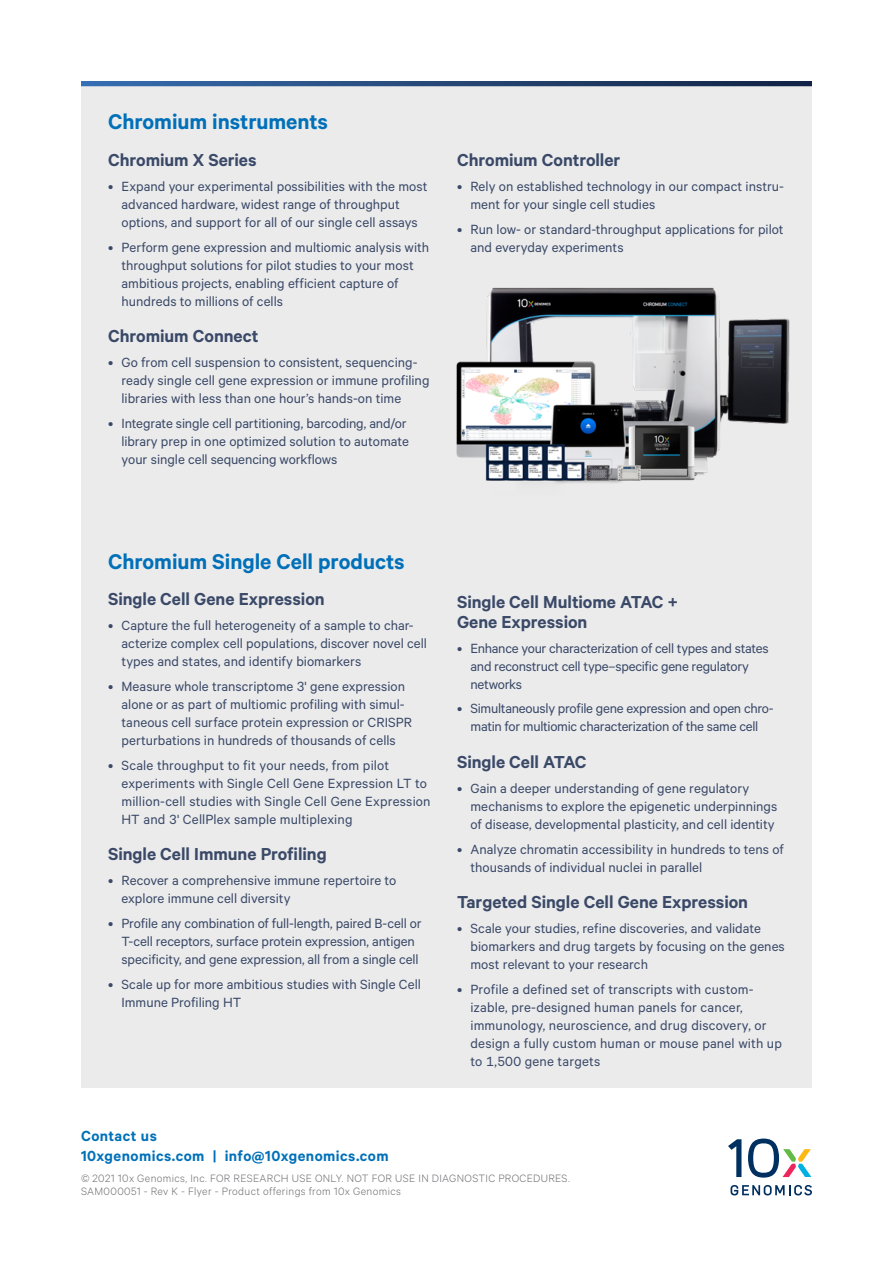
<style>
.page{position:relative;width:893px;height:1263px;background:#fff}
.page>*{position:absolute;margin:0;border:0;box-sizing:border-box;transform-origin:0 0}
.t1{font:600 24px "Calibre";letter-spacing:-.005em;color:#0070b9}
.t2{font:600 19.5px/19.5px "Calibre";letter-spacing:-.005em;color:#3a4967}
.t3{font:600 16.5px/19.5px "Calibre";letter-spacing:.025em;color:#0070b9}
.t4{font:15px/18px "Calibre";color:#3a4967}
.t5{font:15px/18px "Calibre";letter-spacing:-.02em;color:#3a4967}
.t6{font:300 12px/13.5px "Calibre";letter-spacing:.03em;color:#6d6e71}
</style>
<div class="page">
<div style="left:81px;top:87px;width:731px;height:1001px;background:#ebebec"></div>
<img style="left:456px;top:287px;width:334px;height:197px">
<svg style="left:81px;top:81px;width:731px;height:5px;background:#254778"></svg>
<svg style="left:728px;top:1139px;width:13px;height:38px"></svg>
<svg style="left:748px;top:1138px;width:63px;height:39px"></svg>
<svg style="left:730px;top:1185px;width:82px;height:10px"></svg>
<h1 class="t1" style="left:108px;top:107px;width:221px">Chromium instruments</h1>
<h2 class="t2" style="left:108px;top:150px;width:150px">Chromium X Series</h2>
<p class="t4" style="left:122px;top:177px;width:307px;text-indent:-14px">• Expand your experimental possibilities with the most advanced hardware, widest range of throughput options, and support for all of our single cell assays</p>
<p class="t4" style="left:122px;top:237px;width:309px;text-indent:-14px">• Perform gene expression and multiomic analysis with throughput solutions for pilot studies to your most ambitious projects, enabling efficient capture of hundreds to millions of cells</p>
<h2 class="t2" style="left:108px;top:326px;width:152px">Chromium Connect</h2>
<p class="t4" style="left:122px;top:353px;width:310px;text-indent:-14px">• Go from cell suspension to consistent, sequencing&shy;ready single cell gene expression or immune profiling libraries with less than one hour’s hands-on time</p>
<p class="t4" style="left:122px;top:414px;width:289px;text-indent:-14px">• Integrate single cell partitioning, barcoding, and/or library prep in one optimized solution to automate your single cell sequencing workflows</p>
<h2 class="t2" style="left:457px;top:150px;width:165px">Chromium Controller</h2>
<p class="t4" style="left:470px;top:177px;width:315px;text-indent:-14px">• Rely on established technology in our compact instru&shy;ment for your single cell studies</p>
<p class="t4" style="left:470px;top:219px;width:315px;text-indent:-14px">• Run low- or standard-throughput applications for pilot and everyday experiments</p>
<h1 class="t1" style="left:108px;top:547px;width:298px">Chromium Single Cell products</h1>
<h2 class="t2" style="left:108px;top:589px;width:218px">Single Cell Gene Expression</h2>
<p class="t4" style="left:122px;top:616px;width:307px;text-indent:-14px">• Capture the full heterogeneity of a sample to char&shy;acterize complex cell populations, discover novel cell types and states, and identify biomarkers</p>
<p class="t4" style="left:122px;top:677px;width:292px;text-indent:-14px">• Measure whole transcriptome 3' gene expression alone or as part of multiomic profiling with simul&shy;taneous cell surface protein expression or CRISPR perturbations in hundreds of thousands of cells</p>
<p class="t4" style="left:122px;top:755px;width:311px;text-indent:-14px">• Scale throughput to fit your needs, from pilot experiments with Single Cell Gene Expression LT to million-cell studies with Single Cell Gene Expression HT and 3' CellPlex sample multiplexing</p>
<h2 class="t2" style="left:108px;top:844px;width:220px">Single Cell Immune Profiling</h2>
<p class="t4" style="left:122px;top:871px;width:276px;text-indent:-14px">• Recover a comprehensive immune repertoire to explore immune cell diversity</p>
<p class="t4" style="left:122px;top:914px;width:302px;text-indent:-14px">• Profile any combination of full-length, paired B-cell or<br>T-cell receptors, surface protein expression, antigen specificity, and gene expression, all from a single cell</p>
<p class="t4" style="left:122px;top:974px;width:301px;text-indent:-14px">• Scale up for more ambitious studies with Single Cell<br>Immune Profiling HT</p>
<h2 class="t2" style="left:457px;top:592px;width:222px">Single Cell Multiome ATAC +<br>Gene Expression</h2>
<p class="t5" style="left:470px;top:638px;width:300px;text-indent:-14px">• Enhance your characterization of cell types and states and reconstruct cell type–specific gene regulatory networks</p>
<p class="t5" style="left:457px;top:699px;width:318px;text-align:center">• Simultaneously profile gene expression and open chro&shy;matin for multiomic characterization of the same cell</p>
<h2 class="t2" style="left:457px;top:752px;width:131px">Single Cell ATAC</h2>
<p class="t4" style="left:470px;top:779px;width:308px;text-indent:-14px">• Gain a deeper understanding of gene regulatory mechanisms to explore the epigenetic underpinnings of disease, developmental plasticity, and cell identity</p>
<p class="t4" style="left:470px;top:839px;width:315px;text-indent:-14px">• Analyze chromatin accessibility in hundreds to tens of thousands of individual nuclei in parallel</p>
<h2 class="t2" style="left:457px;top:892px;width:293px">Targeted Single Cell Gene Expression</h2>
<p class="t4" style="left:470px;top:919px;width:316px;text-indent:-14px">• Scale your studies, refine discoveries, and validate biomarkers and drug targets by focusing on the genes most relevant to your research</p>
<p class="t4" style="left:470px;top:980px;width:313px;text-indent:-14px">• Profile a defined set of transcripts with custom&shy;izable, pre-designed human panels for cancer, immunology, neuroscience, and drug discovery, or design a fully custom human or mouse panel with up to 1,500 gene targets</p>
<p class="t3" style="left:81px;top:1126px;width:309px">Contact us<br>10xgenomics.com | info@10xgenomics.com</p>
<p class="t6" style="left:81px;top:1171px;width:490px">© 2021 10x Genomics, Inc. FOR RESEARCH USE ONLY. NOT FOR USE IN DIAGNOSTIC PROCEDURES.<br>SAM000051 - Rev K - Flyer - Product offerings from 10x Genomics</p>
</div>
